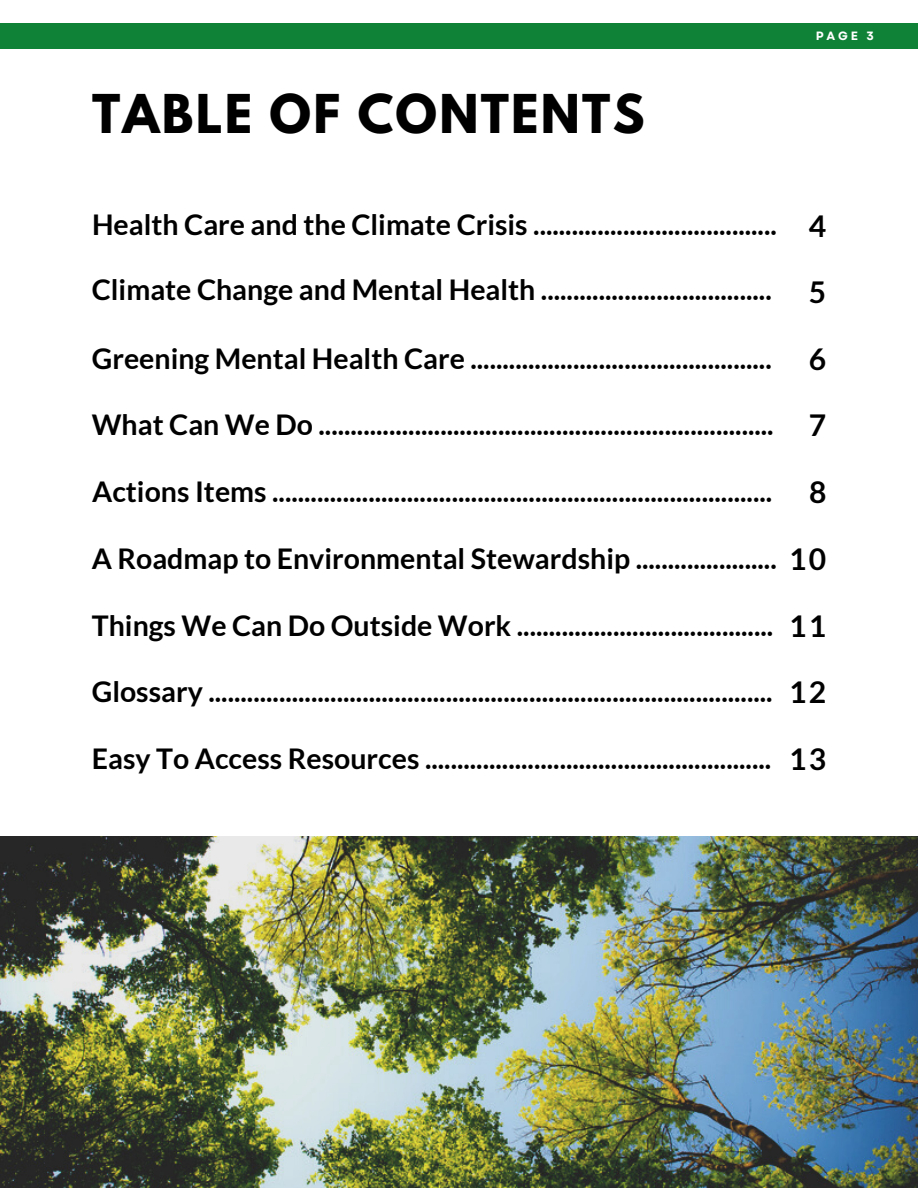
<style>
.page{position:relative;width:918px;height:1188px;background:#fff}
.page>*{position:absolute;margin:0;border:0;box-sizing:border-box;transform-origin:0 0}
.t1{font:700 47.4px "League Spartan";letter-spacing:.045em;color:#000}
.t2{font:700 30px "Lato";color:#000}
.t3{font:700 28.5px "Lato";color:#000}
.t4{font:700 12px "Garet";color:#fff}
.s1{font-size:30px}
</style>
<div class="page">
<div style="left:0;top:24px;width:918px;height:25px;background:#108237"></div>
<img style="left:0;top:837px;width:918px;height:351px">
<p class="t1" style="left:92px;top:90px;width:554px">TABLE OF CONTENTS</p>
<p class="t4" style="left:816px;top:27px;width:59px">PAGE 3</p>
<p class="t3" style="left:92px;top:206px;width:686px">Health Care and the Climate Crisis ......................................</p>
<p class="t2" style="left:809px;top:207px;width:19px">4</p>
<p class="t3" style="left:92px;top:272px;width:682px">Climate Change and Mental Health ....................................</p>
<p class="t2" style="left:809px;top:273px;width:19px">5</p>
<p class="t3" style="left:92px;top:340px;width:682px">Greening Mental Health Care ...............................................</p>
<p class="t2" style="left:809px;top:340px;width:19px">6</p>
<p class="t3" style="left:92px;top:407px;width:683px">What Can We Do .......................................................................</p>
<p class="t2" style="left:809px;top:407px;width:19px">7</p>
<p class="t3" style="left:92px;top:474px;width:682px">Actions Items ..............................................................................</p>
<p class="t2" style="left:809px;top:473px;width:19px">8</p>
<p class="t3" style="left:92px;top:541px;width:736px">A Roadmap to Environmental Stewardship ...................... <span class="s1">10</span></p>
<p class="t3" style="left:92px;top:607px;width:683px">Things We Can Do Outside Work ........................................</p>
<p class="t2" style="left:789px;top:607px;width:38px">11</p>
<p class="t3" style="left:92px;top:674px;width:682px">Glossary ........................................................................................</p>
<p class="t2" style="left:789px;top:674px;width:38px">12</p>
<p class="t3" style="left:92px;top:741px;width:681px">Easy To Access Resources ......................................................</p>
<p class="t2" style="left:789px;top:740px;width:38px">13</p>
</div>
